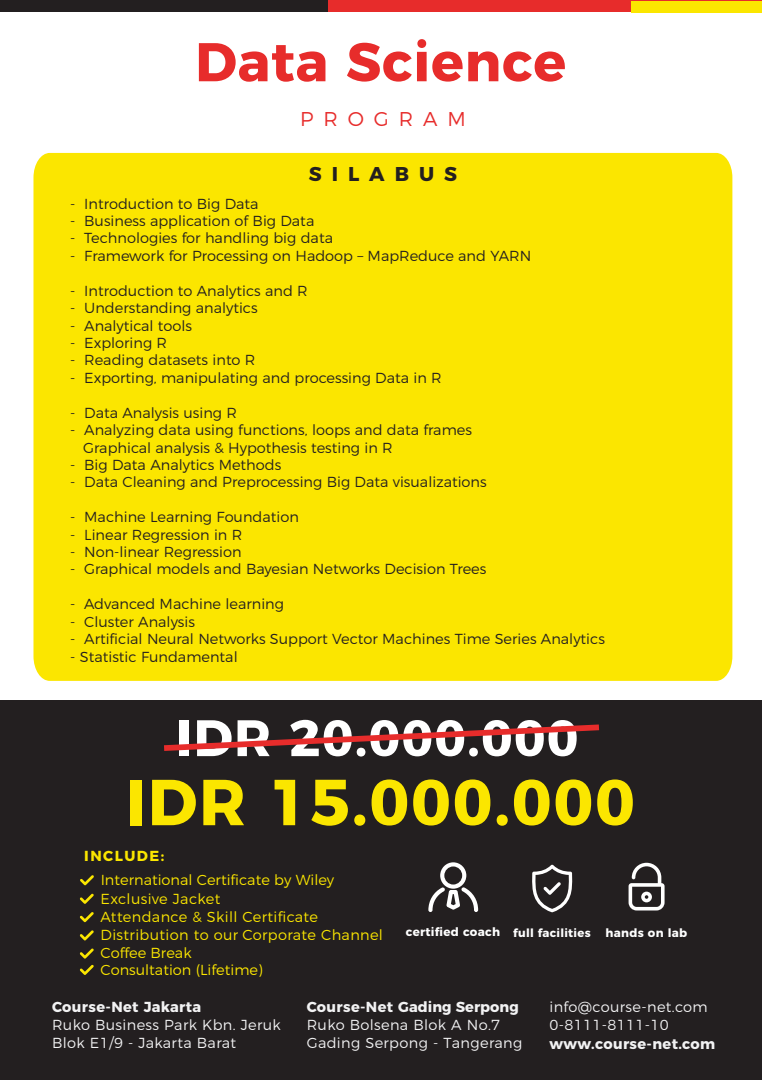
<style>
.page{position:relative;width:762px;height:1080px;background:#fff}
.page>*{position:absolute;margin:0;border:0;box-sizing:border-box;transform-origin:0 0}
.t1{font:700 64.8px "Montserrat";letter-spacing:.025em;color:#fbe600}
.t2{font:700 54.4px "Montserrat";letter-spacing:.015em;color:#e72c2b}
.t3{font:700 51.1px "Montserrat";letter-spacing:.025em;color:#fff}
.t4{font:300 20px "Montserrat";letter-spacing:.5em;color:#e72c2b}
.t5{font:700 20px "Montserrat";letter-spacing:.5em;color:#231f20}
.t6{font:300 14.5px/17.4px "Montserrat";color:#231f20}
.t7{font:300 14.5px/18.1px "Montserrat";letter-spacing:.025em;color:#f2f2f3}
.t8{font:300 14.5px/17.8px "Montserrat";letter-spacing:.025em;color:#fbe600}
.t9{font:700 14.5px "Montserrat";letter-spacing:.025em;color:#f2f2f3}
.t10{font:300 14.5px "Montserrat";color:#fbe600}
.t11{font:700 14.5px "Montserrat";color:#f2f2f3}
.t12{font:700 14.5px "Montserrat";letter-spacing:.1em;color:#fbe600}
.t13{font:700 11.8px "Montserrat";letter-spacing:.025em;color:#fff}
.t14{font:700 11.7px "Montserrat";letter-spacing:.025em;color:#fff}
.s1{font-size:11.6px}
</style>
<div class="page">
<div style="left:0;top:701px;width:761px;height:379px;background:#231f20"></div>
<div style="left:0;top:0;width:433px;height:11px;background:#231f20"></div>
<div style="left:328px;top:0;width:433px;height:11px;background:#e72c2b"></div>
<div style="left:631px;top:1px;width:130px;height:11px;background:#fbe600"></div>
<svg style="left:428px;top:862px;width:50px;height:50px"></svg>
<svg style="left:532px;top:865px;width:40px;height:47px"></svg>
<svg style="left:628px;top:863px;width:36px;height:47px"></svg>
<svg style="left:80px;top:894px;width:14px;height:10px"></svg>
<svg style="left:80px;top:912px;width:14px;height:10px"></svg>
<svg style="left:80px;top:930px;width:14px;height:10px"></svg>
<svg style="left:80px;top:948px;width:14px;height:11px"></svg>
<svg style="left:80px;top:965px;width:14px;height:10px"></svg>
<div style="left:33px;top:153px;width:699px;height:528px;background:#fbe600"></div>
<svg style="left:164px;top:724px;width:434px;height:27px"></svg>
<svg style="left:80px;top:875px;width:14px;height:10px"></svg>
<h2 class="t2" style="left:195px;top:17px;width:372px">Data Science</h2>
<h3 class="t4" style="left:300px;top:103px;width:167px">PROGRAM</h3>
<h3 class="t5" style="left:308px;top:158px;width:150px">SILABUS</h3>
<p class="t6" style="left:70px;top:194px;width:190px">- Introduction to Big Data</p>
<p class="t6" style="left:70px;top:211px;width:245px">- Business application of Big Data</p>
<p class="t6" style="left:70px;top:228px;width:264px">- Technologies for handling big data</p>
<p class="t6" style="left:70px;top:246px;width:462px">- Framework for Processing on Hadoop – MapReduce and YARN</p>
<p class="t6" style="left:70px;top:281px;width:239px">- Introduction to Analytics and R</p>
<p class="t6" style="left:70px;top:298px;width:189px">- Understanding analytics</p>
<p class="t6" style="left:70px;top:315px;width:123px">- Analytical tools</p>
<p class="t6" style="left:70px;top:333px;width:98px">- Exploring R</p>
<p class="t6" style="left:70px;top:350px;width:186px">- Reading datasets into R</p>
<p class="t6" style="left:70px;top:368px;width:373px">- Exporting, manipulating and processing Data in R</p>
<p class="t6" style="left:70px;top:403px;width:168px">- Data Analysis using R</p>
<p class="t6" style="left:83px;top:420px;width:390px;text-indent:-13px">- Analyzing data using functions, loops and data frames<br>Graphical analysis &amp; Hypothesis testing in R</p>
<p class="t6" style="left:70px;top:455px;width:212px">- Big Data Analytics Methods</p>
<p class="t6" style="left:70px;top:472px;width:418px">- Data Cleaning and Preprocessing Big Data visualizations</p>
<p class="t6" style="left:70px;top:507px;width:230px">- Machine Learning Foundation</p>
<p class="t6" style="left:70px;top:524px;width:173px">- Linear Regression in R</p>
<p class="t6" style="left:70px;top:542px;width:173px">- Non-linear Regression</p>
<p class="t6" style="left:70px;top:559px;width:417px">- Graphical models and Bayesian Networks Decision Trees</p>
<p class="t6" style="left:70px;top:594px;width:215px">- Advanced Machine learning</p>
<p class="t6" style="left:70px;top:612px;width:126px">- Cluster Analysis</p>
<p class="t6" style="left:70px;top:629px;width:536px">- Artificial Neural Networks Support Vector Machines Time Series Analytics</p>
<p class="t6" style="left:70px;top:646px;width:169px">- Statistic Fundamental</p>
<h3 class="t3" style="left:176px;top:696px;width:403px">IDR 20.000.000</h3>
<h1 class="t1" style="left:125px;top:749px;width:511px">IDR 15.000.000</h1>
<p class="t12" style="left:84px;top:844px;width:81px">INCLUDE:</p>
<p class="t8" style="left:100px;top:889px;width:283px">Exclusive Jacket<br>Attendance &amp; Skill Certificate<br>Distribution to our Corporate Channel<br>Coffee Break<br>Consultation (Lifetime)</p>
<p class="t10" style="left:101px;top:869px;width:235px">International Certificate by Wiley</p>
<p class="t13" style="left:406px;top:922px;width:186px">certified coach <span class="s1">full facilities</span></p>
<p class="t14" style="left:605px;top:923px;width:83px">hands on lab</p>
<p class="t9" style="left:52px;top:995px;width:151px">Course-Net Jakarta</p>
<p class="t7" style="left:52px;top:1015px;width:230px">Ruko Business Park Kbn. Jeruk<br>Blok E1/9 - Jakarta Barat</p>
<p class="t11" style="left:306px;top:995px;width:213px">Course-Net Gading Serpong</p>
<p class="t7" style="left:306px;top:1015px;width:217px">Ruko Bolsena Blok A No.7<br>Gading Serpong - Tangerang</p>
<p class="t7" style="left:549px;top:997px;width:160px">info@course-net.com<br>0-8111-8111-10</p>
<p class="t9" style="left:549px;top:1031px;width:167px">www.course-net.com</p>
</div>
